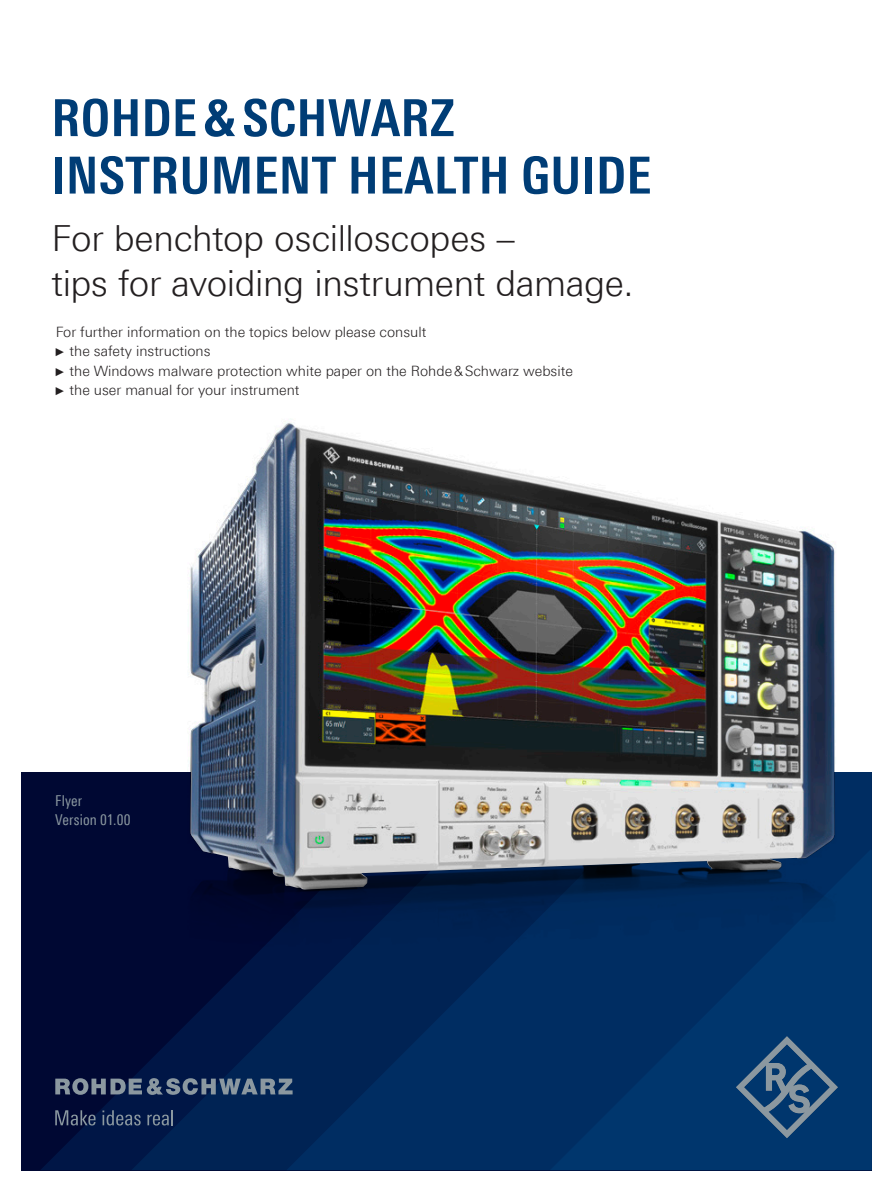
<style>
.page{position:relative;width:893px;height:1191px;background:#fff}
.page>*{position:absolute;margin:0;border:0;box-sizing:border-box;transform-origin:0 0}
.t1{font:700 51px/57.4px "Linotype Univers 620 Cn";letter-spacing:.01em;color:#003d76}
.t2{font:300 36px/45px "Linotype Univers 330";letter-spacing:-.01em;color:#231f20}
.t3{font:15px/19.2px "Linotype Univers 420 Cn";letter-spacing:.005em;color:#8b98a0}
.t4{font:300 14.25px/19.2px "Linotype Univers 330";color:#231f20}
.s1{font-family:"Arial Narrow";font-weight:400;font-size:11.4px}
</style>
<div class="page">
<div style="left:21px;top:772px;width:851px;height:398px;background:#000833"></div>
<svg style="left:41px;top:1095px;width:90px;height:75px;fill:#001646"></svg>
<svg style="left:131px;top:1026px;width:155px;height:144px;background:#001c4c"></svg>
<svg style="left:286px;top:1026px;width:264px;height:144px;background:#002a5e"></svg>
<svg style="left:550px;top:1026px;width:322px;height:144px;background:#003369"></svg>
<svg style="left:736px;top:1036px;width:102px;height:102px;background:#244f79"></svg>
<svg style="left:55px;top:1110px;width:41px;height:15px"></svg>
<svg style="left:102px;top:1110px;width:39px;height:15px"></svg>
<svg style="left:147px;top:1110px;width:26px;height:15px"></svg>
<svg style="left:55px;top:1078px;width:238px;height:17px;background:#4c5d76"></svg>
<img style="left:185px;top:419px;width:687px;height:607px">
<img style="left:191px;top:425px;width:643px;height:464px">
<h1 class="t1" style="left:51px;top:89px;width:601px">ROHDE &amp; SCHWARZ<br>INSTRUMENT HEALTH GUIDE</h1>
<h2 class="t2" style="left:51px;top:215px;width:583px">For benchtop oscilloscopes –<br>tips for avoiding instrument damage.</h2>
<p class="t4" style="left:56px;top:322px;width:519px">For further information on the topics below please consult<br><span class="s1">►</span> the safety instructions<br><span class="s1">►</span> the Windows malware protection white paper on the Rohde&amp;Schwarz website <span class="s1">►</span> the user manual for your instrument</p>
<p class="t3" style="left:55px;top:791px;width:77px">Flyer<br>Version 01.00</p>
</div>
